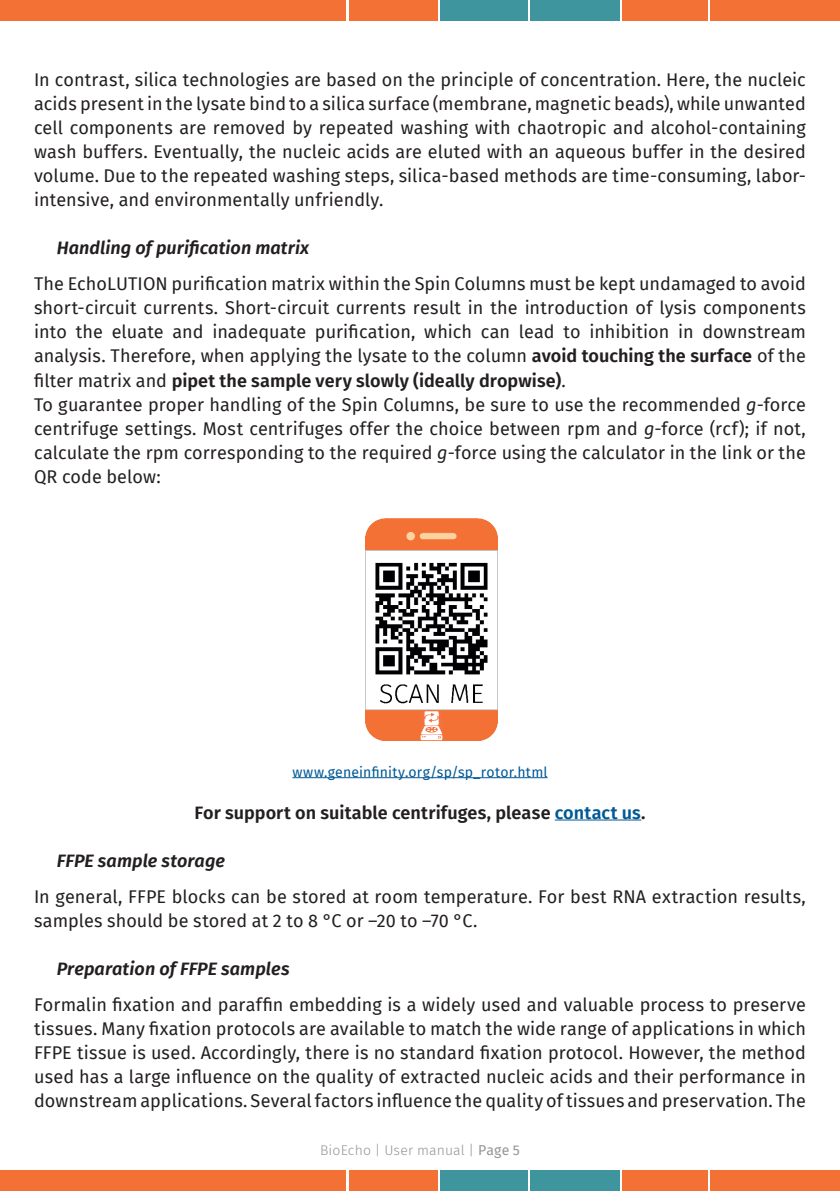
<style>
.page{position:relative;width:840px;height:1191px;background:#fff}
.page>*{position:absolute;margin:0;border:0;box-sizing:border-box;transform-origin:0 0}
.Copytext{font:18px/24px "Fira Sans";letter-spacing:.005em;color:#231f20;text-align:justify}
.Subhead{font:italic 600 18px "Fira Sans";letter-spacing:.005em;color:#231f20}
.Copytext-2{font:600 18px "Fira Sans";letter-spacing:.005em;color:#231f20}
.t1{font:14px "Fira Sans";letter-spacing:.015em;color:#005996}
.t2{font:300 14px "Fira Sans";letter-spacing:.01em;color:#939598}
.s1{font-weight:600}
.s2{font-style:italic}
.s3{color:#005996}
.s4{font-weight:400}
</style>
<div class="page">
<div style="left:0;top:1170px;width:346px;height:21px;background:#f37135"></div>
<div style="left:348px;top:1170px;width:89px;height:21px;background:#f37135"></div>
<div style="left:440px;top:1170px;width:87px;height:21px;background:#3e959e"></div>
<div style="left:530px;top:1170px;width:89px;height:21px;background:#3e959e"></div>
<div style="left:621px;top:1170px;width:86px;height:21px;background:#f37135"></div>
<div style="left:709px;top:1170px;width:130px;height:21px;background:#f37135"></div>
<div style="left:0;top:0;width:346px;height:21px;background:#f37135"></div>
<div style="left:348px;top:0;width:89px;height:21px;background:#f37135"></div>
<div style="left:440px;top:0;width:87px;height:21px;background:#3e959e"></div>
<div style="left:530px;top:0;width:89px;height:21px;background:#3e959e"></div>
<div style="left:621px;top:0;width:86px;height:21px;background:#f37135"></div>
<div style="left:709px;top:0;width:130px;height:21px;background:#f37135"></div>
<hr style="left:292px;top:777px;width:255px;height:1px;background:#005996">
<hr style="left:554px;top:819px;width:87px;height:1px;background:#005996">
<img style="left:365px;top:518px;width:132px;height:222px">
<p class="Copytext" style="left:34px;top:68px;width:773px">In contrast, silica technologies are based on the principle of concentration. Here, the nucleic acids present in the lysate bind to a silica surface (membrane, magnetic beads), while unwanted cell components are removed by repeated washing with chaotropic and alcohol-containing wash buffers. Eventually, the nucleic acids are eluted with an aqueous buffer in the desired volume. Due to the repeated washing steps, silica-based methods are time-consuming, labor&shy;intensive, and environmentally unfriendly.</p>
<p class="Subhead" style="left:57px;top:233px;width:254px">Handling of purification matrix</p>
<p class="Copytext" style="left:34px;top:272px;width:773px">The EchoLUTION purification matrix within the Spin Columns must be kept undamaged to avoid short-circuit currents. Short-circuit currents result in the introduction of lysis components into the eluate and inadequate purification, which can lead to inhibition in downstream analysis. Therefore, when applying the lysate to the column <span class="s1">avoid touching the surface</span> of the filter matrix and <span class="s1">pipet the sample very slowly (ideally dropwise)</span>.</p>
<p class="Copytext" style="left:34px;top:392px;width:773px">To guarantee proper handling of the Spin Columns, be sure to use the recommended <span class="s2">g</span>-force centrifuge settings. Most centrifuges offer the choice between rpm and <span class="s2">g</span>-force (rcf); if not, calculate the rpm corresponding to the required <span class="s2">g</span>-force using the calculator in the link or the QR code below:</p>
<p class="t1" style="left:292px;top:761px;width:256px">www.geneinfinity.org/sp/sp_rotor.html</p>
<p class="Copytext-2" style="left:194px;top:797px;width:452px">For support on suitable centrifuges, please <span class="s3">contact us</span>.</p>
<p class="Subhead" style="left:57px;top:845px;width:170px">FFPE sample storage</p>
<p class="Copytext" style="left:34px;top:884px;width:773px">In general, FFPE blocks can be stored at room temperature. For best RNA extraction results, samples should be stored at 2 to 8 °C or –20 to –70 °C.</p>
<p class="Subhead" style="left:57px;top:953px;width:234px">Preparation of FFPE samples</p>
<p class="Copytext" style="left:34px;top:992px;width:773px">Formalin fixation and paraffin embedding is a widely used and valuable process to preserve tissues. Many fixation protocols are available to match the wide range of applications in which FFPE tissue is used. Accordingly, there is no standard fixation protocol. However, the method used has a large influence on the quality of extracted nucleic acids and their performance in downstream applications. Several factors influence the quality of tissues and preservation. The</p>
<p class="t2" style="left:320px;top:1140px;width:201px">BioEcho | User manual | <span class="s4">Page 5</span></p>
</div>
